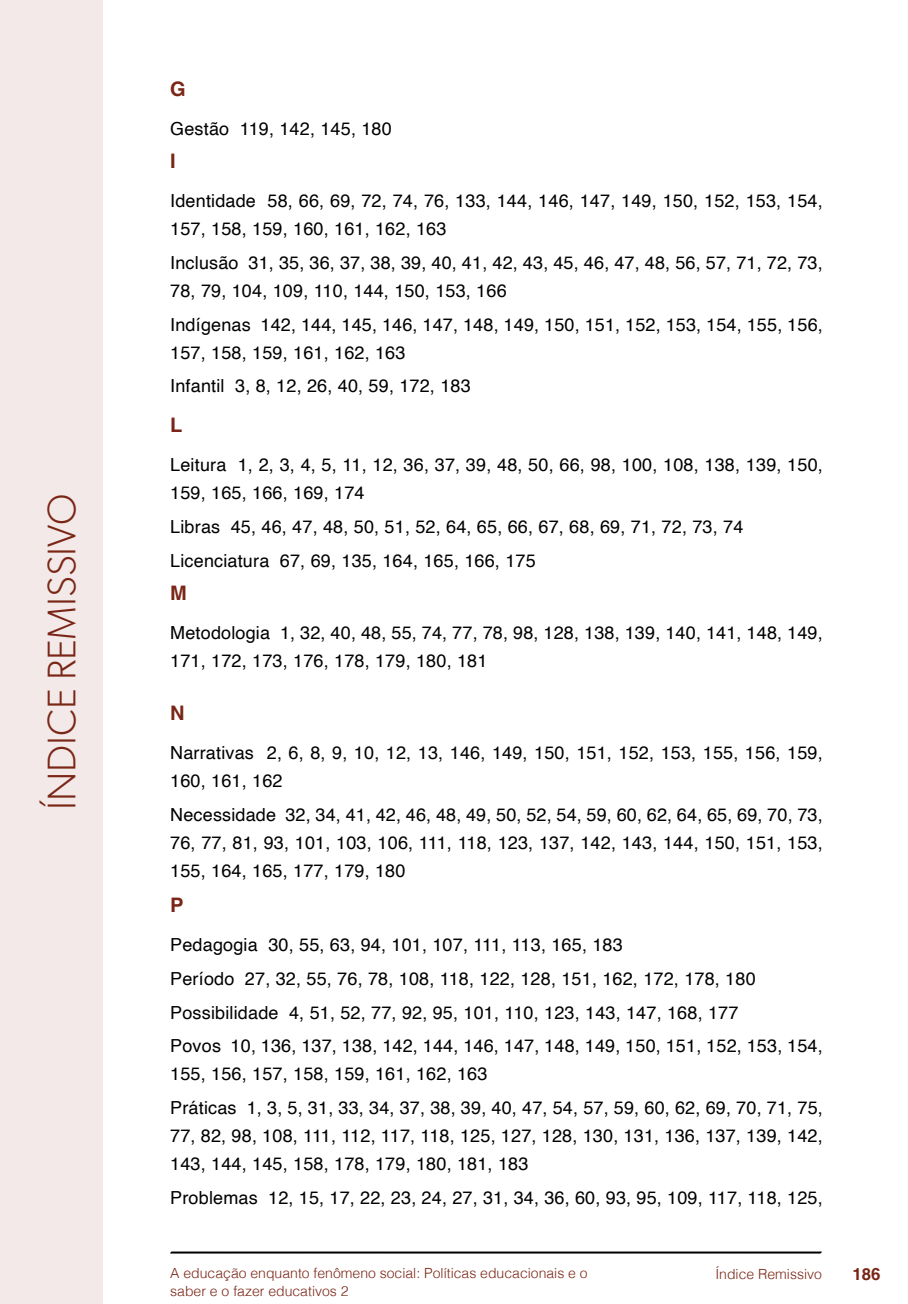
<style>
.page{position:relative;width:908px;height:1304px;background:#fff}
.page>*{position:absolute;margin:0;border:0;box-sizing:border-box;transform-origin:0 0}
.t1{font:300 40px "Gibson";color:#7a2616}
.t2{font:700 20px "Helvetica";color:#7a2616}
.t3{font:18px/28px "Helvetica";letter-spacing:.01em;color:#000}
.t4{font:700 16.8px "Helvetica";color:#7a2616}
.t5{font:300 14px "Helvetica";color:#7a2616}
</style>
<div class="page">
<svg style="left:170px;top:1251px;width:651px;height:3px;background:#515151"></svg>
<div style="left:0;top:0;width:103px;height:1304px;background:#f2e9e8"></div>
<h1 class="t1" style="left:37px;top:810px;width:317px;rotate:-90deg">ÍNDICE REMISSIVO</h1>
<p class="t2" style="left:170px;top:77px;width:17px">G</p>
<p class="t3" style="left:170px;top:116px;width:223px">Gestão 119, 142, 145, 180</p>
<p class="t2" style="left:170px;top:149px;width:7px">I</p>
<p class="t3" style="left:170px;top:188px;width:653px">Identidade 58, 66, 69, 72, 74, 76, 133, 144, 146, 147, 149, 150, 152, 153, 154,<br>157, 158, 159, 160, 161, 162, 163</p>
<p class="t3" style="left:170px;top:249px;width:653px">Inclusão 31, 35, 36, 37, 38, 39, 40, 41, 42, 43, 45, 46, 47, 48, 56, 57, 71, 72, 73,<br>78, 79, 104, 109, 110, 144, 150, 153, 166</p>
<p class="t3" style="left:170px;top:311px;width:653px">Indígenas 142, 144, 145, 146, 147, 148, 149, 150, 151, 152, 153, 154, 155, 156,<br>157, 158, 159, 161, 162, 163</p>
<p class="t3" style="left:170px;top:373px;width:302px">Infantil 3, 8, 12, 26, 40, 59, 172, 183</p>
<p class="t2" style="left:170px;top:413px;width:14px">L</p>
<p class="t3" style="left:170px;top:452px;width:654px">Leitura 1, 2, 3, 4, 5, 11, 12, 36, 37, 39, 48, 50, 66, 98, 100, 108, 138, 139, 150,<br>159, 165, 166, 169, 174</p>
<p class="t3" style="left:170px;top:510px;width:574px;line-height:33.6px">Libras 45, 46, 47, 48, 50, 51, 52, 64, 65, 66, 67, 68, 69, 71, 72, 73, 74<br>Licenciatura 67, 69, 135, 164, 165, 166, 175</p>
<p class="t2" style="left:170px;top:581px;width:18px">M</p>
<p class="t3" style="left:170px;top:620px;width:653px">Metodologia 1, 32, 40, 48, 55, 74, 77, 78, 98, 128, 138, 139, 140, 141, 148, 149,<br>171, 172, 173, 176, 178, 179, 180, 181</p>
<p class="t2" style="left:170px;top:701px;width:16px">N</p>
<p class="t3" style="left:170px;top:740px;width:653px">Narrativas 2, 6, 8, 9, 10, 12, 13, 146, 149, 150, 151, 152, 153, 155, 156, 159,<br>160, 161, 162</p>
<p class="t3" style="left:170px;top:801px;width:653px;text-align:justify">Necessidade 32, 34, 41, 42, 46, 48, 49, 50, 52, 54, 59, 60, 62, 64, 65, 69, 70, 73, 76, 77, 81, 93, 101, 103, 106, 111, 118, 123, 137, 142, 143, 144, 150, 151, 153, 155, 164, 165, 177, 179, 180</p>
<p class="t2" style="left:170px;top:893px;width:15px">P</p>
<p class="t3" style="left:170px;top:929px;width:653px;line-height:33.6px">Pedagogia 30, 55, 63, 94, 101, 107, 111, 113, 165, 183<br>Período 27, 32, 55, 76, 78, 108, 118, 122, 128, 151, 162, 172, 178, 180<br>Possibilidade 4, 51, 52, 77, 92, 95, 101, 110, 123, 143, 147, 168, 177<br>Povos 10, 136, 137, 138, 142, 144, 146, 147, 148, 149, 150, 151, 152, 153, 154,</p>
<p class="t3" style="left:170px;top:1058px;width:653px;line-height:33.6px">155, 156, 157, 158, 159, 161, 162, 163<br>Práticas 1, 3, 5, 31, 33, 34, 37, 38, 39, 40, 47, 54, 57, 59, 60, 62, 69, 70, 71, 75,</p>
<p class="t3" style="left:170px;top:1122px;width:653px">77, 82, 98, 108, 111, 112, 117, 118, 125, 127, 128, 130, 131, 136, 137, 139, 142,<br>143, 144, 145, 158, 178, 179, 180, 181, 183</p>
<p class="t3" style="left:170px;top:1184px;width:653px">Problemas 12, 15, 17, 22, 23, 24, 27, 31, 34, 36, 60, 93, 95, 109, 117, 118, 125,</p>
<p class="t5" style="left:715px;top:1262px;width:108px">Índice Remissivo</p>
<p class="t5" style="left:170px;top:1261px;width:419px">A educação enquanto fenômeno social: Políticas educacionais e o</p>
<p class="t4" style="left:851px;top:1264px;width:30px">186</p>
<p class="t5" style="left:170px;top:1279px;width:180px">saber e o fazer educativos 2</p>
</div>
